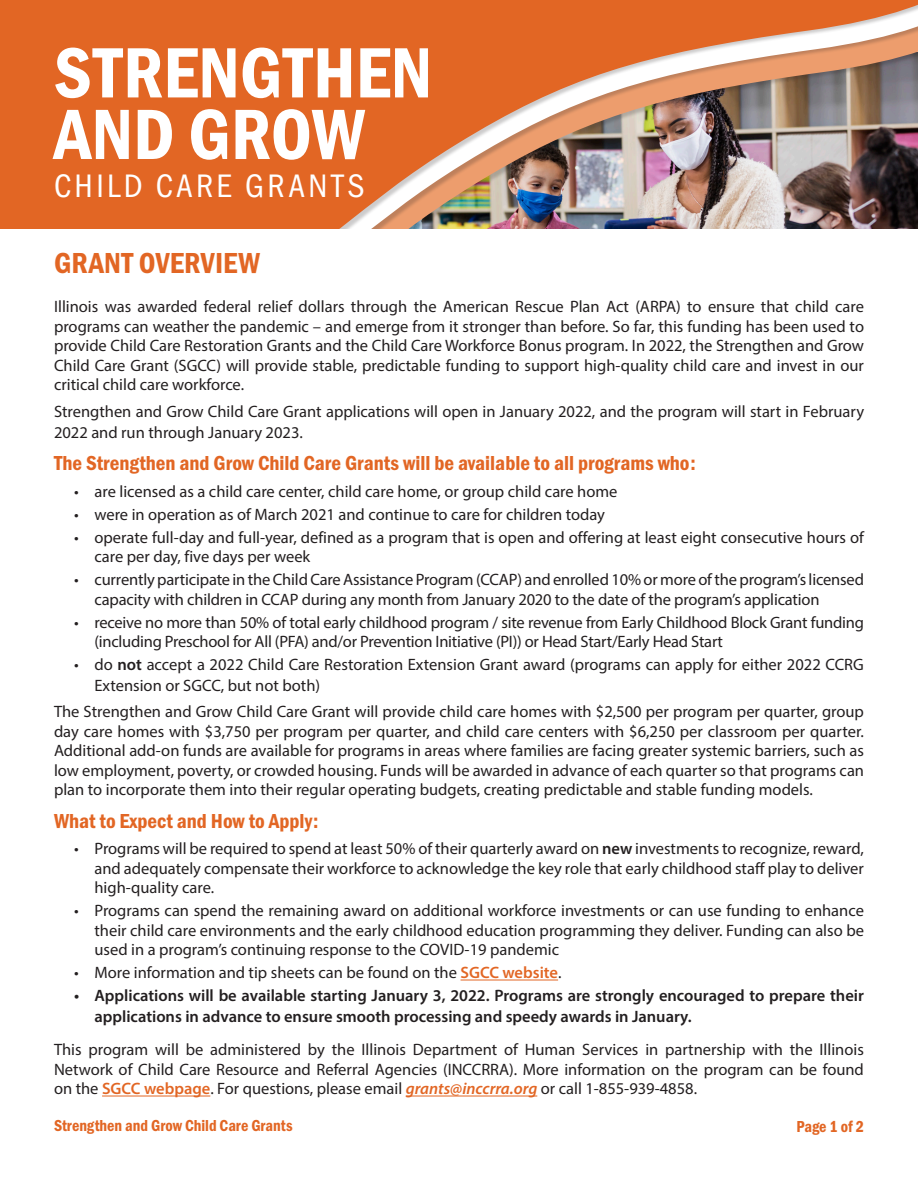
<style>
.page{position:relative;width:918px;height:1188px;background:#fff}
.page>*{position:absolute;margin:0;border:0;box-sizing:border-box;transform-origin:0 0}
.t1{font:73.65px/61.5px "Franklin Gothic URW Con Dem";color:#fff}
.t2{font:33.75px "Franklin Gothic URW Cond";letter-spacing:.1em;color:#fff}
.t3{font:30px "Franklin Gothic URW Con Dem";letter-spacing:.005em;color:#e26624}
.t4{font:21px "Franklin Gothic URW Con Dem";color:#e26624}
.t5{font:16.5px/19.5px "Myriad Pro";color:#231f20;text-align:justify}
.t6{font:600 16.5px/21px "Myriad Pro";color:#231f20}
.t7{font:16.5px "Franklin Gothic URW Con Dem";color:#e26624}
.s1{font-weight:600}
.s2{font-weight:600;color:#e26624}
.s3{font-weight:600;font-style:italic;color:#e26624}
</style>
<div class="page">
<img style="left:0;top:0;width:918px;height:229px">
<hr style="left:461px;top:980px;width:97px;height:1px;background:#e26624">
<hr style="left:102px;top:1096px;width:108px;height:1px;background:#e26624">
<hr style="left:406px;top:1096px;width:131px;height:1px;background:#e26624">
<p class="t1" style="left:54px;top:39px;width:380px">STRENGTHEN<br>AND GROW</p>
<p class="t2" style="left:54px;top:161px;width:312px">CHILD CARE GRANTS</p>
<p class="t3" style="left:54px;top:243px;width:208px">GRANT OVERVIEW</p>
<p class="t5" style="left:54px;top:297px;width:812px">Illinois was awarded federal relief dollars through the American Rescue Plan Act (ARPA) to ensure that child care programs can weather the pandemic – and emerge from it stronger than before. So far, this funding has been used to provide Child Care Restoration Grants and the Child Care Workforce Bonus program. In 2022, the Strengthen and Grow Child Care Grant (SGCC) will provide stable, predictable funding to support high-quality child care and invest in our critical child care workforce.</p>
<p class="t5" style="left:54px;top:400px;width:812px;line-height:21px">Strengthen and Grow Child Care Grant applications will open in January 2022, and the program will start in February<br>2022 and run through January 2023.</p>
<p class="t4" style="left:54px;top:449px;width:643px">The Strengthen and Grow Child Care Grants will be available to all programs who:</p>
<p class="t5" style="left:74px;top:481px;width:545px">• are licensed as a child care center, child care home, or group child care home</p>
<p class="t5" style="left:74px;top:504px;width:532px">• were in operation as of March 2021 and continue to care for children today</p>
<p class="t5" style="left:94px;top:527px;width:771px;text-indent:-20px">• operate full-day and full-year, defined as a program that is open and offering at least eight consecutive hours of care per day, five days per week</p>
<p class="t5" style="left:94px;top:570px;width:771px;text-indent:-20px">• currently participate in the Child Care Assistance Program (CCAP) and enrolled 10% or more of the program’s licensed capacity with children in CCAP during any month from January 2020 to the date of the program’s application</p>
<p class="t5" style="left:94px;top:612px;width:771px;text-indent:-20px">• receive no more than 50% of total early childhood program / site revenue from Early Childhood Block Grant funding (including Preschool for All (PFA) and/or Prevention Initiative (PI)) or Head Start/Early Head Start</p>
<p class="t5" style="left:94px;top:654px;width:771px;line-height:21px;text-indent:-20px">• do <span class="s1">not</span> accept a 2022 Child Care Restoration Extension Grant award (programs can apply for either 2022 CCRG<br>Extension or SGCC, but not both)</p>
<p class="t5" style="left:54px;top:702px;width:812px">The Strengthen and Grow Child Care Grant will provide child care homes with $2,500 per program per quarter, group day care homes with $3,750 per program per quarter, and child care centers with $6,250 per classroom per quarter.<br>Additional add-on funds are available for programs in areas where families are facing greater systemic barriers, such as low employment, poverty, or crowded housing. Funds will be awarded in advance of each quarter so that programs can plan to incorporate them into their regular operating budgets, creating predictable and stable funding models.</p>
<p class="t4" style="left:54px;top:807px;width:266px">What to Expect and How to Apply:</p>
<p class="t5" style="left:94px;top:839px;width:771px;text-indent:-20px">• Programs will be required to spend at least 50% of their quarterly award on <span class="s1">new</span> investments to recognize, reward, and adequately compensate their workforce to acknowledge the key role that early childhood staff play to deliver high-quality care.</p>
<p class="t5" style="left:94px;top:901px;width:771px;text-indent:-20px">• Programs can spend the remaining award on additional workforce investments or can use funding to enhance their child care environments and the early childhood education programming they deliver. Funding can also be used in a program’s continuing response to the COVID-19 pandemic</p>
<p class="t5" style="left:74px;top:963px;width:489px">• More information and tip sheets can be found on the <span class="s2">SGCC website</span>.</p>
<p class="t6" style="left:94px;top:985px;width:771px;text-indent:-20px">• Applications will be available starting January 3, 2022. Programs are strongly encouraged to prepare their applications in advance to ensure smooth processing and speedy awards in January.</p>
<p class="t5" style="left:54px;top:1040px;width:811px">This program will be administered by the Illinois Department of Human Services in partnership with the Illinois Network of Child Care Resource and Referral Agencies (INCCRRA). More information on the program can be found on the <span class="s2">SGCC webpage</span>. For questions, please email <span class="s3">grants@inccrra.org</span> or call 1-855-939-4858.</p>
<p class="t7" style="left:54px;top:1114px;width:240px">Strengthen and Grow Child Care Grants</p>
<p class="t7" style="left:796px;top:1116px;width:69px">Page 1 of 2</p>
</div>
